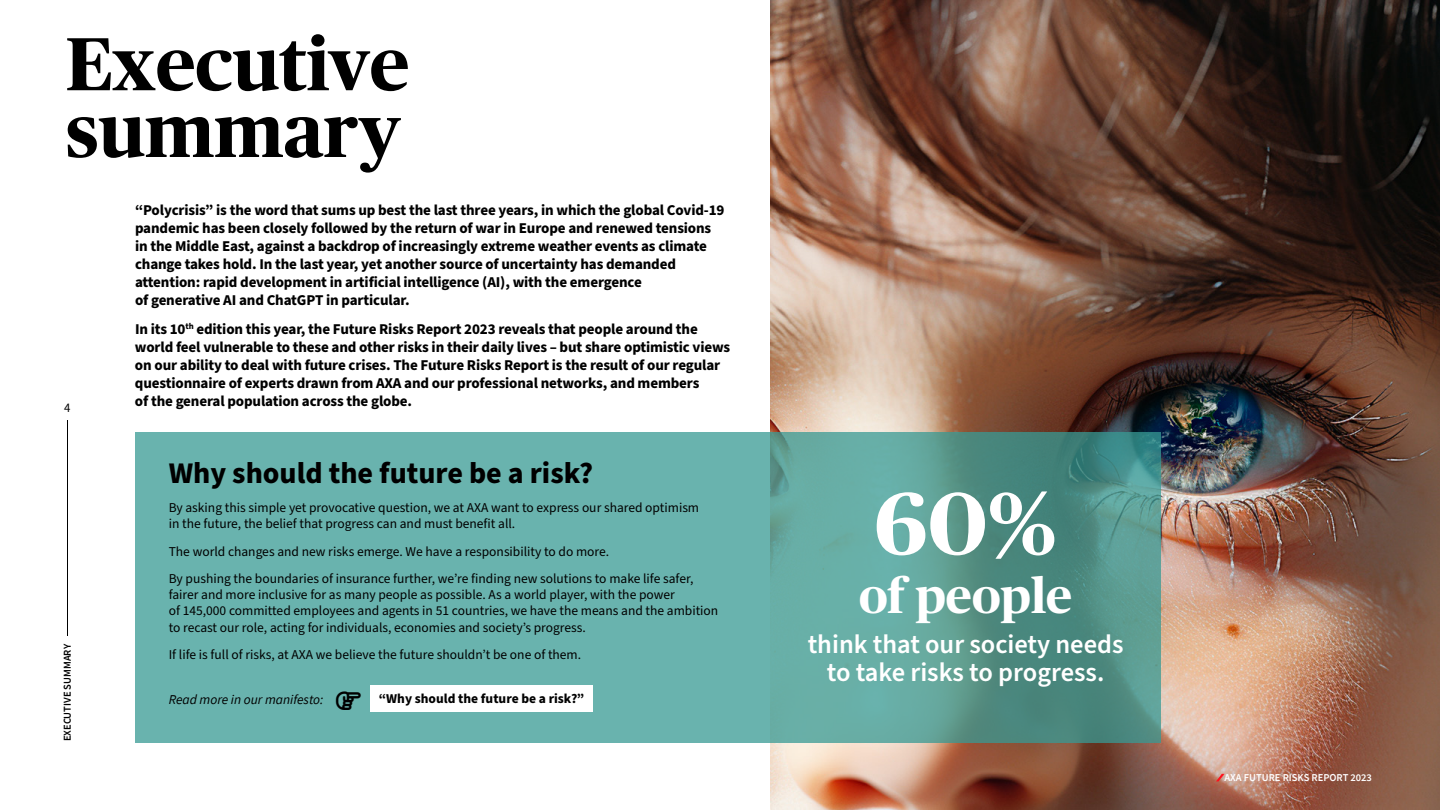
<style>
.page{position:relative;width:1440px;height:810px;background:#fff}
.page>*{position:absolute;margin:0;border:0;box-sizing:border-box;transform-origin:0 0}
.t1{font:700 88.05px "BW Publico Head";color:#fff}
.t2{font:700 75px/66.8px "BW Publico Head";color:#000}
.t3{font:700 49.12px "BW Publico Head";color:#fff}
.t4{font:700 30px "Source Sans Pro";color:#000}
.t5{font:600 26.4px/27.8px "Source Sans Pro";color:#fff;text-align:center}
.t6{font:700 15px/18px "Source Sans Pro";letter-spacing:-.01em;color:#000}
.t7{font:13.5px/16.2px "Source Sans Pro";color:#000}
.t8{font:700 13.5px "Source Sans Pro";color:#000}
.t9{font:12.75px "Source Sans Pro";color:#000}
.t10{font:600 10.5px "Source Sans Pro";color:#fff}
.t11{font:600 10.5px "Source Sans Pro";color:#000}
.s1{font-weight:400;font-style:italic}
</style>
<div class="page">
<img style="left:771px;top:0;width:669px;height:810px">
<svg style="left:135px;top:432px;width:1026px;height:310px;fill:#69b3ae"></svg>
<div style="left:370px;top:685px;width:223px;height:27px;background:#fff"></div>
<hr style="left:67px;top:420px;width:1px;height:216px;background:#000">
<svg style="left:1216px;top:774px;width:8px;height:7px"></svg>
<svg style="left:336px;top:691px;width:25px;height:19px"></svg>
<h2 class="t2" style="left:66px;top:26px;width:345px">Executive summary</h2>
<p class="t6" style="left:135px;top:201px;width:591px">“Polycrisis” is the word that sums up best the last three years, in which the global Covid-19 pandemic has been closely followed by the return of war in Europe and renewed tensions in the Middle East, against a backdrop of increasingly extreme weather events as climate change takes hold. In the last year, yet another source of uncertainty has demanded attention: rapid development in artificial intelligence (AI), with the emergence<br>of generative AI and ChatGPT in particular.</p>
<p class="t6" style="left:135px;top:320px;width:597px">In its 10<sup>th</sup> edition this year, the Future Risks Report 2023 reveals that people around the world feel vulnerable to these and other risks in their daily lives – but share optimistic views on our ability to deal with future crises. The Future Risks Report is the result of our regular questionnaire of experts drawn from AXA and our professional networks, and members<br>of the general population across the globe.</p>
<p class="t9" style="left:64px;top:399px;width:8px">4</p>
<p class="t11" style="left:61px;top:741px;width:99px;rotate:-90deg">EXECUTIVE SUMMARY</p>
<h3 class="t4" style="left:169px;top:453px;width:426px">Why should the future be a risk?</h3>
<p class="t7" style="left:169px;top:500px;width:532px">By asking this simple yet provocative question, we at AXA want to express our shared optimism in the future, the belief that progress can and must benefit all.</p>
<p class="t7" style="left:169px;top:538px;width:526px;line-height:27.5px">The world changes and new risks emerge. We have a responsibility to do more.<br>By pushing the boundaries of insurance further, we’re finding new solutions to make life safer,</p>
<p class="t7" style="left:169px;top:587px;width:551px">fairer and more inclusive for as many people as possible. As a world player, with the power<br>of 145,000 committed employees and agents in 51 countries, we have the means and the ambition to recast our role, acting for individuals, economies and society’s progress.</p>
<p class="t7" style="left:169px;top:647px;width:414px">If life is full of risks, at AXA we believe the future shouldn’t be one of them.</p>
<p class="t8" style="left:169px;top:690px;width:417px"><span class="s1">Read more in our manifesto:</span> ★★ “Why should the future be a risk?”</p>
<h1 class="t1" style="left:875px;top:460px;width:184px">60%</h1>
<h3 class="t3" style="left:859px;top:561px;width:215px">of people</h3>
<h3 class="t5" style="left:808px;top:631px;width:317px">think that our society needs to take risks to progress.</h3>
<p class="t10" style="left:1224px;top:771px;width:149px">AXA FUTURE RISKS REPORT 2023</p>
</div>
